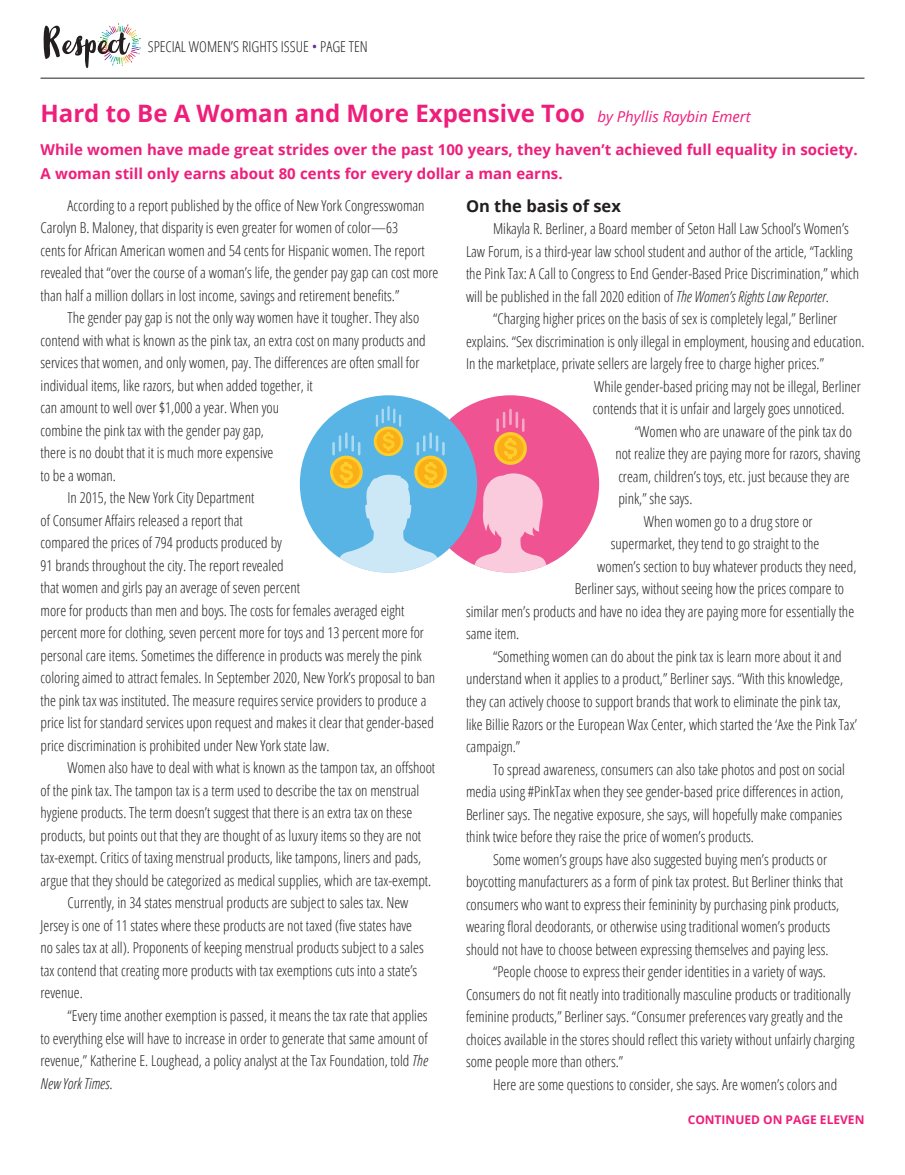
<style>
.page{position:relative;width:905px;height:1175px;background:#fff}
.page>*{position:absolute;margin:0;border:0;box-sizing:border-box;transform-origin:0 0}
.t1{font:700 24px "Open Sans";color:#ee1e7b}
.New_Body{font:700 16.5px "Open Sans";color:#231f20}
.New_Body-2{font:300 condensed 15px/22.5px "Open Sans";color:#231f20}
.Opening_Paragraph{font:700 15px/24px "Open Sans";color:#ee1e7b}
.t2{font:700 12px "Open Sans";color:#ee1e7b}
.s1{color:#652d91}
.s2{font-weight:400;font-style:italic;font-size:15px}
.s3{font-style:italic}
</style>
<div class="page">
<hr style="left:40px;top:78px;width:824px;height:1px;background:#231f20">
<svg style="left:43px;top:23px;width:98px;height:46px"></svg>
<div style="left:422px;top:395px;width:177px;height:177px;background:#ef5391;border-radius:50%"></div>
<svg style="left:300px;top:395px;width:246px;height:177px"></svg>
<p class="New_Body-2" style="left:148px;top:35px;width:221px">SPECIAL WOMEN’S RIGHTS ISSUE <span class="s1">•</span> PAGE TEN</p>
<p class="t1" style="left:40px;top:97px;width:711px">Hard to Be A Woman and More Expensive Too <span class="s2">by Phyllis Raybin Emert</span></p>
<p class="Opening_Paragraph" style="left:40px;top:137px;width:818px">While women have made great strides over the past 100 years, they haven’t achieved full equality in society.<br>A woman still only earns about 80 cents for every dollar a man earns.</p>
<p class="New_Body-2" style="left:40px;top:193px;width:399px;text-indent:27px">According to a report published by the office of New York Congresswoman Carolyn B. Maloney, that disparity is even greater for women of color—63<br>cents for African American women and 54 cents for Hispanic women. The report revealed that “over the course of a woman’s life, the gender pay gap can cost more than half a million dollars in lost income, savings and retirement benefits.”</p>
<p class="New_Body-2" style="left:40px;top:306px;width:387px;text-indent:27px">The gender pay gap is not the only way women have it tougher. They also contend with what is known as the pink tax, an extra cost on many products and services that women, and only women, pay. The differences are often small for individual items, like razors, but when added together, it<br>can amount to well over $1,000 a year. When you<br>combine the pink tax with the gender pay gap,<br>there is no doubt that it is much more expensive<br>to be a woman.</p>
<p class="New_Body-2" style="left:40px;top:486px;width:396px;text-indent:27px">In 2015, the New York City Department<br>of Consumer Affairs released a report that<br>compared the prices of 794 products produced by<br>91 brands throughout the city. The report revealed<br>that women and girls pay an average of seven percent<br>more for products than men and boys. The costs for females averaged eight percent more for clothing, seven percent more for toys and 13 percent more for personal care items. Sometimes the difference in products was merely the pink coloring aimed to attract females. In September 2020, New York’s proposal to ban the pink tax was instituted. The measure requires service providers to produce a price list for standard services upon request and makes it clear that gender-based price discrimination is prohibited under New York state law.</p>
<p class="New_Body-2" style="left:40px;top:756px;width:396px;text-indent:27px">Women also have to deal with what is known as the tampon tax, an offshoot of the pink tax. The tampon tax is a term used to describe the tax on menstrual hygiene products. The term doesn’t suggest that there is an extra tax on these products, but points out that they are thought of as luxury items so they are not tax-exempt. Critics of taxing menstrual products, like tampons, liners and pads, argue that they should be categorized as medical supplies, which are tax-exempt.</p>
<p class="New_Body-2" style="left:40px;top:891px;width:385px;text-indent:27px">Currently, in 34 states menstrual products are subject to sales tax. New Jersey is one of 11 states where these products are not taxed (five states have no sales tax at all). Proponents of keeping menstrual products subject to a sales tax contend that creating more products with tax exemptions cuts into a state’s revenue.</p>
<p class="New_Body-2" style="left:40px;top:1003px;width:389px;text-align:justify;text-indent:27px">“Every time another exemption is passed, it means the tax rate that applies to everything else will have to increase in order to generate that same amount of revenue,” Katherine E. Loughead, a policy analyst at the Tax Foundation, told <span class="s3">The New York Times</span>.</p>
<p class="New_Body" style="left:466px;top:194px;width:156px">On the basis of sex</p>
<p class="New_Body-2" style="left:466px;top:217px;width:395px;text-indent:27px">Mikayla R. Berliner, a Board member of Seton Hall Law School’s Women’s Law Forum, is a third-year law school student and author of the article, “Tackling the Pink Tax: A Call to Congress to End Gender-Based Price Discrimination,” which will be published in the fall 2020 edition of <span class="s3">The Women’s Rights Law Reporter</span>.</p>
<p class="New_Body-2" style="left:466px;top:307px;width:400px;text-indent:27px">“Charging higher prices on the basis of sex is completely legal,” Berliner explains. “Sex discrimination is only illegal in employment, housing and education.<br>In the marketplace, private sellers are largely free to charge higher prices.”</p>
<p class="New_Body-2" style="left:592px;top:375px;width:269px">While gender-based pricing may not be illegal, Berliner contends that it is unfair and largely goes unnoticed.</p>
<p class="New_Body-2" style="left:615px;top:420px;width:246px;text-indent:20px">“Women who are unaware of the pink tax do not realize they are paying more for razors, shaving cream, children’s toys, etc. just because they are pink,” she says.</p>
<p class="New_Body-2" style="left:644px;top:510px;width:170px">When women go to a drug store or</p>
<p class="New_Body-2" style="left:610px;top:532px;width:210px">supermarket, they tend to go straight to the</p>
<p class="New_Body-2" style="left:597px;top:555px;width:261px">women’s section to buy whatever products they need,</p>
<p class="New_Body-2" style="left:574px;top:577px;width:271px">Berliner says, without seeing how the prices compare to</p>
<p class="New_Body-2" style="left:466px;top:600px;width:390px">similar men’s products and have no idea they are paying more for essentially the</p>
<p class="New_Body-2" style="left:466px;top:622px;width:55px">same item.</p>
<p class="New_Body-2" style="left:466px;top:645px;width:392px;text-indent:27px">“Something women can do about the pink tax is learn more about it and understand when it applies to a product,” Berliner says. “With this knowledge, they can actively choose to support brands that work to eliminate the pink tax, like Billie Razors or the European Wax Center, which started the ‘Axe the Pink Tax’ campaign.”</p>
<p class="New_Body-2" style="left:466px;top:757px;width:380px;text-indent:27px">To spread awareness, consumers can also take photos and post on social media using #PinkTax when they see gender-based price differences in action, Berliner says. The negative exposure, she says, will hopefully make companies think twice before they raise the price of women’s products.</p>
<p class="New_Body-2" style="left:466px;top:847px;width:379px;text-indent:27px">Some women’s groups have also suggested buying men’s products or boycotting manufacturers as a form of pink tax protest. But Berliner thinks that consumers who want to express their femininity by purchasing pink products, wearing floral deodorants, or otherwise using traditional women’s products should not have to choose between expressing themselves and paying less.</p>
<p class="New_Body-2" style="left:466px;top:960px;width:390px;text-indent:27px">“People choose to express their gender identities in a variety of ways.<br>Consumers do not fit neatly into traditionally masculine products or traditionally feminine products,” Berliner says. “Consumer preferences vary greatly and the choices available in the stores should reflect this variety without unfairly charging some people more than others.”</p>
<p class="New_Body-2" style="left:493px;top:1072px;width:346px">Here are some questions to consider, she says. Are women’s colors and</p>
<p class="t2" style="left:687px;top:1111px;width:178px">CONTINUED ON PAGE ELEVEN</p>
</div>
